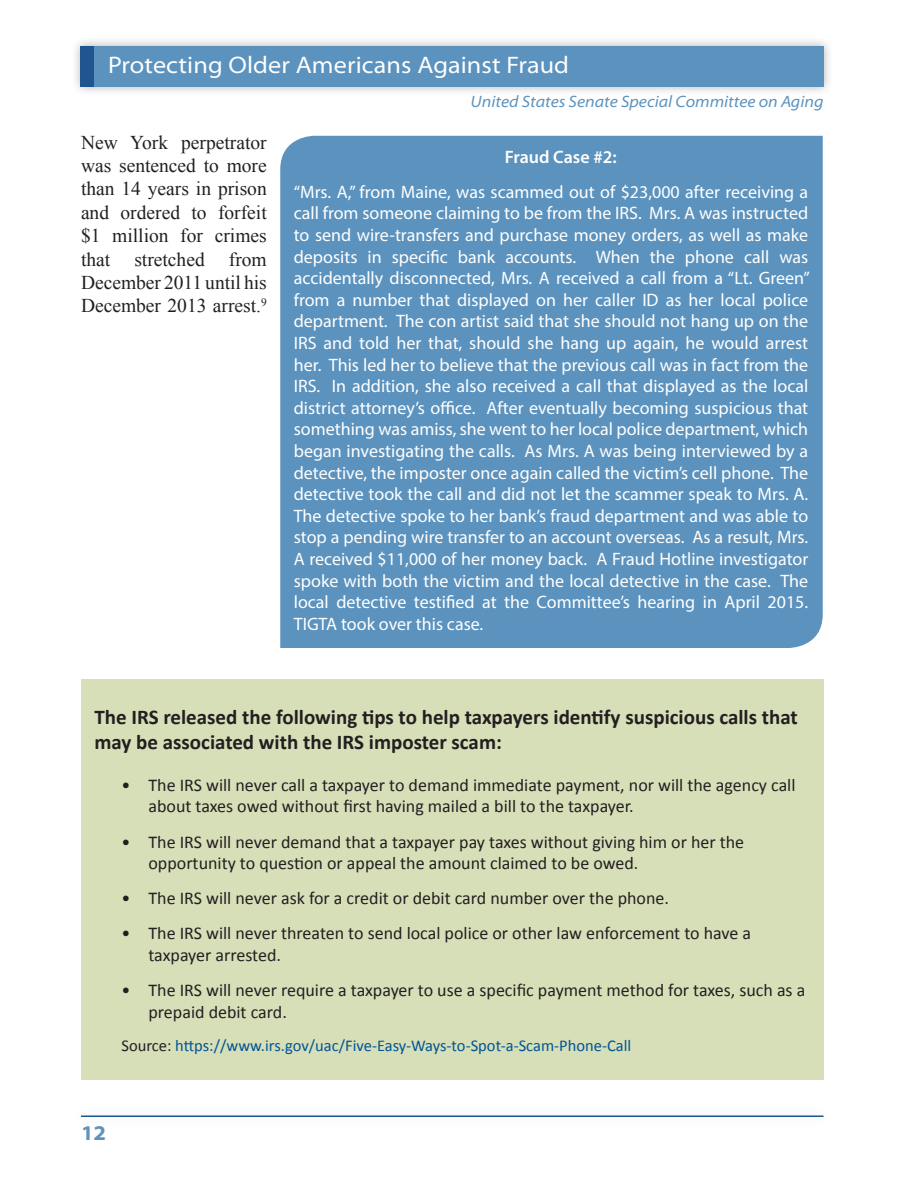
<style>
.page{position:relative;width:918px;height:1188px;background:#fff}
.page>*{position:absolute;margin:0;border:0;box-sizing:border-box;transform-origin:0 0}
.t1{font:semi-expanded 24px "Myriad Pro";letter-spacing:.005em;color:#fff}
.Hilte_Title{font:700 21px/25.2px "Calibri";color:#231f20}
.t2{font:700 semi-expanded 21px "Myriad Pro";color:#5b92be}
.text{font:19.5px/23.4px "Times New Roman";color:#231f20;text-align:justify}
.t3{font:18px/21.6px "Myriad Pro";color:#fff;text-align:justify}
.t4{font:18px/21.6px "Calibri";color:#231f20}
.t5{font:600 18px "Myriad Pro";color:#fff}
.source_box{font:16.5px "Calibri";color:#005495}
.t6{font:italic semi-expanded 16.5px "Myriad Pro";color:#5b92be}
.s1{color:#231f20}
</style>
<div class="page">
<div style="left:71px;top:36px;width:762px;height:60px;background:#231f20;opacity:.35"></div>
<div style="left:81px;top:46px;width:743px;height:41px;background:#5b92be"></div>
<div style="left:80px;top:46px;width:14px;height:41px;background:#1f5690"></div>
<div style="left:72px;top:1106px;width:760px;height:21px;background:#fbfcfd"></div>
<hr style="left:81px;top:1115px;width:743px;height:2px;background:#1f5690">
<div style="left:280px;top:136px;width:543px;height:512px;background:#5b92be"></div>
<div style="left:81px;top:679px;width:743px;height:401px;background:#d7dfb8"></div>
<h1 class="t1" style="left:108px;top:52px;width:463px">Protecting Older Americans Against Fraud</h1>
<p class="text" style="left:81px;top:130px;width:187px">New York perpetrator was sentenced to more than 14 years in prison and ordered to forfeit $1 million for crimes that stretched from December 2011 until his December 2013 arrest.<sup>9</sup></p>
<p class="t6" style="left:471px;top:93px;width:354px">United States Senate Special Committee on Aging</p>
<p class="t5" style="left:505px;top:145px;width:114px">Fraud Case #2:</p>
<p class="t3" style="left:294px;top:181px;width:518px">“Mrs. A,” from Maine, was scammed out of $23,000 after receiving a call from someone claiming to be from the IRS. Mrs. A was instructed to send wire-transfers and purchase money orders, as well as make deposits in specific bank accounts. When the phone call was accidentally disconnected, Mrs. A received a call from a “Lt. Green” from a number that displayed on her caller ID as her local police department. The con artist said that she should not hang up on the IRS and told her that, should she hang up again, he would arrest her. This led her to believe that the previous call was in fact from the IRS. In addition, she also received a call that displayed as the local district attorney’s office. After eventually becoming suspicious that something was amiss, she went to her local police department, which began investigating the calls. As Mrs. A was being interviewed by a detective, the imposter once again called the victim’s cell phone. The detective took the call and did not let the scammer speak to Mrs. A.<br>The detective spoke to her bank’s fraud department and was able to stop a pending wire transfer to an account overseas. As a result, Mrs.<br>A received $11,000 of her money back. A Fraud Hotline investigator spoke with both the victim and the local detective in the case. The local detective testified at the Committee’s hearing in April 2015.<br>TIGTA took over this case.</p>
<p class="Hilte_Title" style="left:94px;top:704px;width:705px">The IRS released the following tips to help taxpayers identify suspicious calls that may be associated with the IRS imposter scam:</p>
<p class="t4" style="left:148px;top:774px;width:649px;text-indent:-27px">• The IRS will never call a taxpayer to demand immediate payment, nor will the agency call about taxes owed without first having mailed a bill to the taxpayer.</p>
<p class="t4" style="left:148px;top:831px;width:597px;text-indent:-27px">• The IRS will never demand that a taxpayer pay taxes without giving him or her the opportunity to question or appeal the amount claimed to be owed.</p>
<p class="t4" style="left:122px;top:888px;width:549px">• The IRS will never ask for a credit or debit card number over the phone.</p>
<p class="t4" style="left:148px;top:923px;width:604px;text-indent:-27px">• The IRS will never threaten to send local police or other law enforcement to have a taxpayer arrested.</p>
<p class="t4" style="left:148px;top:979px;width:658px;text-indent:-27px">• The IRS will never require a taxpayer to use a specific payment method for taxes, such as a prepaid debit card.</p>
<p class="source_box" style="left:122px;top:1035px;width:511px"><span class="s1">Source:</span> https://www.irs.gov/uac/Five-Easy-Ways-to-Spot-a-Scam-Phone-Call</p>
<p class="t2" style="left:81px;top:1121px;width:27px">12</p>
</div>
